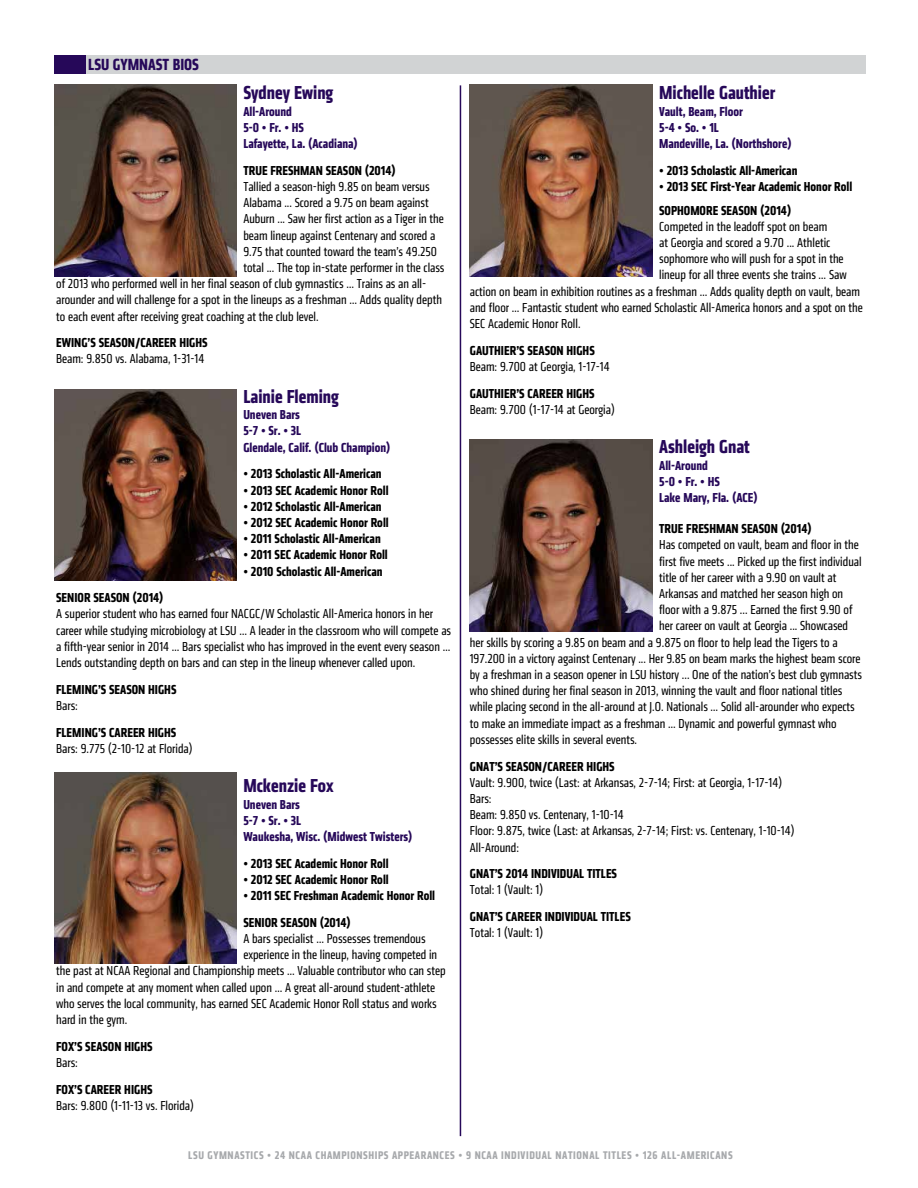
<style>
.page{position:relative;width:918px;height:1188px;background:#fff}
.page>*{position:absolute;margin:0;border:0;box-sizing:border-box;transform-origin:0 0}
.t1{font:700 condensed 19.5px "Klavika CH";color:#260859}
.t2{font:700 condensed 16.8px "Klavika CH";color:#260859}
.t3{font:condensed 13.5px/16.2px "Klavika CH";color:#000}
.t4{font:700 condensed 13.5px/26.7px "Klavika CH";color:#000}
.t5{font:700 condensed 13.5px/16.2px "Klavika CH";color:#260859}
.t6{font:700 condensed 11.55px "Klavika CH";letter-spacing:.05em;color:#a7a9ac}
</style>
<div class="page">
<div style="left:86px;top:55px;width:779px;height:19px;background:#d1d3d4"></div>
<div style="left:54px;top:55px;width:31px;height:19px;background:#260859"></div>
<hr style="left:460px;top:85px;width:1px;height:1051px;background:#260859">
<img style="left:54px;top:85px;width:183px;height:191px">
<img style="left:54px;top:389px;width:183px;height:192px">
<img style="left:54px;top:772px;width:183px;height:192px">
<img style="left:470px;top:85px;width:182px;height:191px">
<img style="left:470px;top:440px;width:182px;height:191px">
<p class="t2" style="left:88px;top:54px;width:112px">LSU GYMNAST BIOS</p>
<h1 class="t1" style="left:243px;top:80px;width:91px">Sydney Ewing</h1>
<p class="t5" style="left:243px;top:103px;width:116px">All-Around<br>5-0 • Fr. • HS<br>Lafayette, La. (Acadiana)</p>
<p class="t4" style="left:243px;top:157px;width:154px">TRUE FRESHMAN SEASON (2014)</p>
<p class="t3" style="left:243px;top:178px;width:188px">Tallied a season-high 9.85 on beam versus</p>
<p class="t3" style="left:243px;top:195px;width:187px">Alabama ... Scored a 9.75 on beam against</p>
<p class="t3" style="left:243px;top:211px;width:202px">Auburn ... Saw her first action as a Tiger in the</p>
<p class="t3" style="left:243px;top:227px;width:194px">beam lineup against Centenary and scored a</p>
<p class="t3" style="left:243px;top:243px;width:195px">9.75 that counted toward the team’s 49.250</p>
<p class="t3" style="left:243px;top:259px;width:203px">total ... The top in-state performer in the class</p>
<p class="t3" style="left:56px;top:276px;width:372px">of 2013 who performed well in her final season of club gymnastics … Trains as an all-</p>
<p class="t3" style="left:56px;top:292px;width:387px">arounder and will challenge for a spot in the lineups as a freshman … Adds quality depth</p>
<p class="t3" style="left:56px;top:308px;width:264px">to each event after receiving great coaching at the club level.</p>
<p class="t4" style="left:56px;top:329px;width:153px">EWING’S SEASON/CAREER HIGHS</p>
<p class="t3" style="left:56px;top:351px;width:150px">Beam: 9.850 vs. Alabama, 1-31-14</p>
<h1 class="t1" style="left:243px;top:384px;width:97px">Lainie Fleming</h1>
<p class="t5" style="left:243px;top:407px;width:149px">Uneven Bars<br>5-7 • Sr. • 3L<br>Glendale, Calif. (Club Champion)</p>
<p class="t4" style="left:243px;top:460px;width:140px">• 2013 Scholastic All-American</p>
<p class="t4" style="left:243px;top:477px;width:147px">• 2013 SEC Academic Honor Roll</p>
<p class="t4" style="left:243px;top:493px;width:140px">• 2012 Scholastic All-American</p>
<p class="t4" style="left:243px;top:509px;width:147px">• 2012 SEC Academic Honor Roll</p>
<p class="t4" style="left:243px;top:525px;width:139px">• 2011 Scholastic All-American</p>
<p class="t4" style="left:243px;top:541px;width:146px">• 2011 SEC Academic Honor Roll</p>
<p class="t4" style="left:243px;top:558px;width:141px">• 2010 Scholastic All-American</p>
<p class="t4" style="left:56px;top:584px;width:109px">SENIOR SEASON (2014)</p>
<p class="t3" style="left:56px;top:606px;width:396px">A superior student who has earned four NACGC/W Scholastic All-America honors in her career while studying microbiology at LSU … A leader in the classroom who will compete as a fifth-year senior in 2014 … Bars specialist who has improved in the event every season … Lends outstanding depth on bars and can step in the lineup whenever called upon.</p>
<p class="t4" style="left:56px;top:676px;width:122px">FLEMING’S SEASON HIGHS</p>
<p class="t3" style="left:56px;top:697px;width:23px">Bars:</p>
<p class="t4" style="left:56px;top:719px;width:122px">FLEMING’S CAREER HIGHS</p>
<p class="t3" style="left:56px;top:740px;width:138px">Bars: 9.775 (2-10-12 at Florida)</p>
<h1 class="t1" style="left:243px;top:773px;width:92px">Mckenzie Fox</h1>
<p class="t5" style="left:243px;top:796px;width:171px">Uneven Bars<br>5-7 • Sr. • 3L<br>Waukesha, Wisc. (Midwest Twisters)</p>
<p class="t4" style="left:243px;top:850px;width:147px">• 2013 SEC Academic Honor Roll</p>
<p class="t4" style="left:243px;top:866px;width:147px">• 2012 SEC Academic Honor Roll</p>
<p class="t4" style="left:243px;top:882px;width:193px">• 2011 SEC Freshman Academic Honor Roll<br>SENIOR SEASON (2014)</p>
<p class="t3" style="left:243px;top:930px;width:184px">A bars specialist … Possesses tremendous</p>
<p class="t3" style="left:243px;top:947px;width:195px">experience in the lineup, having competed in</p>
<p class="t3" style="left:56px;top:963px;width:391px">the past at NCAA Regional and Championship meets … Valuable contributor who can step</p>
<p class="t3" style="left:56px;top:979px;width:380px">in and compete at any moment when called upon … A great all-around student-athlete</p>
<p class="t3" style="left:56px;top:995px;width:382px">who serves the local community, has earned SEC Academic Honor Roll status and works</p>
<p class="t3" style="left:56px;top:1011px;width:73px">hard in the gym.</p>
<p class="t4" style="left:56px;top:1033px;width:98px">FOX’S SEASON HIGHS</p>
<p class="t3" style="left:56px;top:1054px;width:23px">Bars:</p>
<p class="t4" style="left:56px;top:1076px;width:98px">FOX’S CAREER HIGHS</p>
<p class="t3" style="left:56px;top:1097px;width:139px">Bars: 9.800 (1-11-13 vs. Florida)</p>
<h1 class="t1" style="left:659px;top:80px;width:118px">Michelle Gauthier</h1>
<p class="t5" style="left:659px;top:103px;width:134px">Vault, Beam, Floor<br>5-4 • So. • 1L<br>Mandeville, La. (Northshore)</p>
<p class="t4" style="left:659px;top:157px;width:140px">• 2013 Scholastic All-American</p>
<p class="t4" style="left:659px;top:175px;width:195px;line-height:23.7px">• 2013 SEC First-Year Academic Honor Roll<br>SOPHOMORE SEASON (2014)</p>
<p class="t3" style="left:659px;top:218px;width:170px">Competed in the leadoff spot on beam</p>
<p class="t3" style="left:659px;top:234px;width:173px">at Georgia and scored a 9.70 ... Athletic</p>
<p class="t3" style="left:659px;top:251px;width:186px">sophomore who will push for a spot in the</p>
<p class="t3" style="left:659px;top:267px;width:189px">lineup for all three events she trains … Saw</p>
<p class="t3" style="left:470px;top:283px;width:392px">action on beam in exhibition routines as a freshman … Adds quality depth on vault, beam</p>
<p class="t3" style="left:470px;top:299px;width:394px">and floor … Fantastic student who earned Scholastic All-America honors and a spot on the</p>
<p class="t3" style="left:470px;top:315px;width:112px">SEC Academic Honor Roll.</p>
<p class="t4" style="left:470px;top:337px;width:126px">GAUTHIER’S SEASON HIGHS</p>
<p class="t3" style="left:470px;top:358px;width:141px">Beam: 9.700 at Georgia, 1-17-14</p>
<p class="t4" style="left:470px;top:380px;width:126px">GAUTHIER’S CAREER HIGHS</p>
<p class="t3" style="left:470px;top:401px;width:147px">Beam: 9.700 (1-17-14 at Georgia)</p>
<h1 class="t1" style="left:659px;top:434px;width:92px">Ashleigh Gnat</h1>
<p class="t5" style="left:659px;top:457px;width:100px">All-Around<br>5-0 • Fr. • HS<br>Lake Mary, Fla. (ACE)</p>
<p class="t4" style="left:659px;top:515px;width:154px">TRUE FRESHMAN SEASON (2014)</p>
<p class="t3" style="left:659px;top:537px;width:201px">Has competed on vault, beam and floor in the</p>
<p class="t3" style="left:659px;top:553px;width:204px">first five meets ... Picked up the first individual</p>
<p class="t3" style="left:659px;top:569px;width:179px">title of her career with a 9.90 on vault at</p>
<p class="t3" style="left:659px;top:585px;width:186px">Arkansas and matched her season high on</p>
<p class="t3" style="left:659px;top:602px;width:195px">floor with a 9.875 ... Earned the first 9.90 of</p>
<p class="t3" style="left:659px;top:618px;width:190px">her career on vault at Georgia ... Showcased</p>
<p class="t3" style="left:470px;top:634px;width:369px">her skills by scoring a 9.85 on beam and a 9.875 on floor to help lead the Tigers to a</p>
<p class="t3" style="left:470px;top:650px;width:392px">197.200 in a victory against Centenary ... Her 9.85 on beam marks the highest beam score</p>
<p class="t3" style="left:470px;top:666px;width:394px">by a freshman in a season opener in LSU history ... One of the nation’s best club gymnasts</p>
<p class="t3" style="left:470px;top:683px;width:374px">who shined during her final season in 2013, winning the vault and floor national titles</p>
<p class="t3" style="left:470px;top:699px;width:386px">while placing second in the all-around at J.O. Nationals … Solid all-arounder who expects</p>
<p class="t3" style="left:470px;top:715px;width:368px">to make an immediate impact as a freshman … Dynamic and powerful gymnast who</p>
<p class="t3" style="left:470px;top:731px;width:169px">possesses elite skills in several events.</p>
<p class="t4" style="left:470px;top:753px;width:146px">GNAT’S SEASON/CAREER HIGHS</p>
<p class="t3" style="left:470px;top:774px;width:326px">Vault: 9.900, twice (Last: at Arkansas, 2-7-14; First: at Georgia, 1-17-14)<br>Bars:<br>Beam: 9.850 vs. Centenary, 1-10-14<br>Floor: 9.875, twice (Last: at Arkansas, 2-7-14; First: vs. Centenary, 1-10-14)<br>All-Around:</p>
<p class="t4" style="left:470px;top:860px;width:149px">GNAT’S 2014 INDIVIDUAL TITLES</p>
<p class="t3" style="left:470px;top:882px;width:75px">Total: 1 (Vault: 1)</p>
<p class="t4" style="left:470px;top:903px;width:162px">GNAT’S CAREER INDIVIDUAL TITLES</p>
<p class="t3" style="left:470px;top:925px;width:75px">Total: 1 (Vault: 1)</p>
<p class="t6" style="left:188px;top:1148px;width:546px">LSU GYMNASTICS • 24 NCAA CHAMPIONSHIPS APPEARANCES • 9 NCAA INDIVIDUAL NATIONAL TITLES • 126 ALL-AMERICANS</p>
</div>
